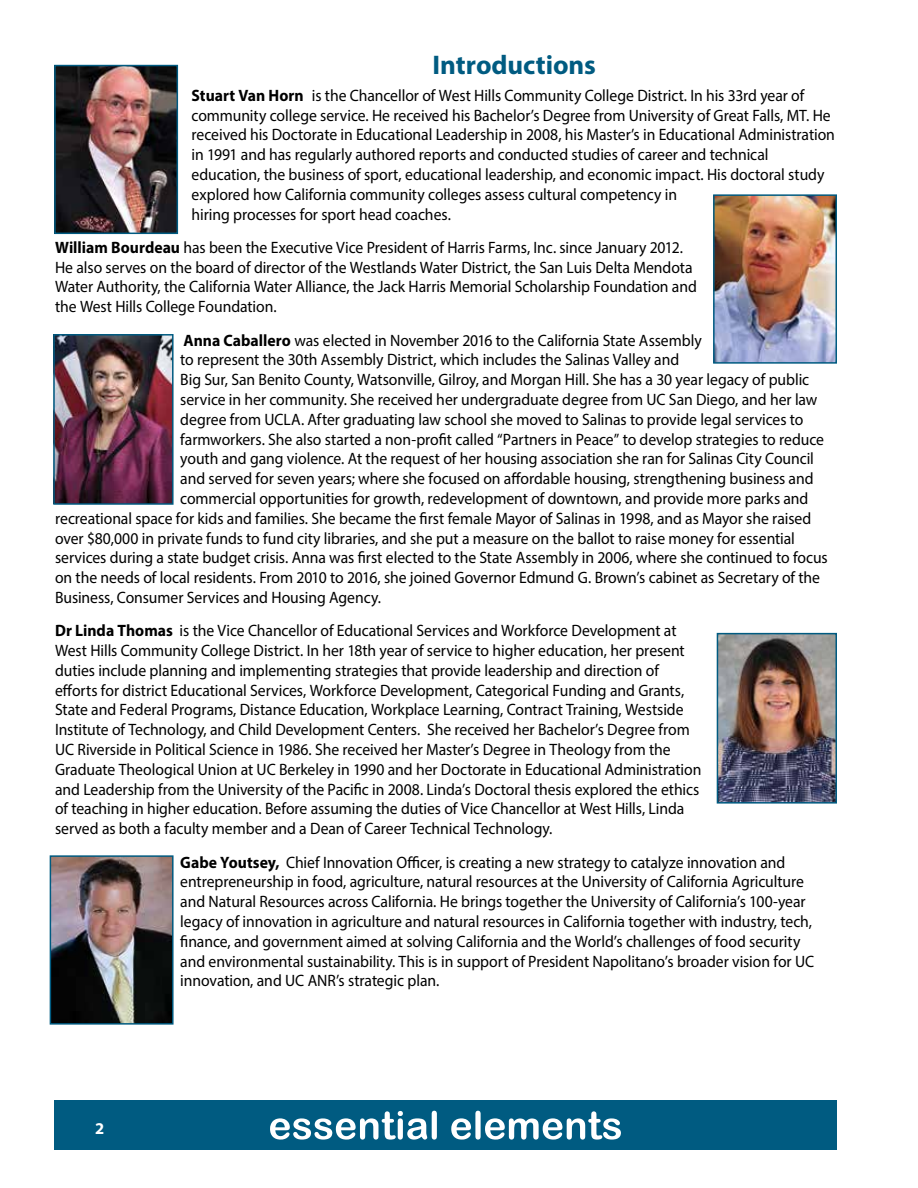
<style>
.page{position:relative;width:918px;height:1188px;background:#fff}
.page>*{position:absolute;margin:0;border:0;box-sizing:border-box;transform-origin:0 0}
.t1{font:700 27px "Myriad Pro";letter-spacing:-.005em;color:#005b81}
.t2{font:16.5px/19.8px "Myriad Pro";letter-spacing:-.005em;color:#000;scale:.95 1}
.t3{font:700 16.5px "Myriad Pro";color:#fff}
.s1{font-weight:700}
</style>
<div class="page">
<div style="left:54px;top:1101px;width:783px;height:49px;background:#005b81"></div>
<svg style="left:270px;top:1111px;width:167px;height:29px"></svg>
<svg style="left:451px;top:1111px;width:170px;height:29px"></svg>
<img style="left:716px;top:197px;width:118px;height:164px">
<div style="left:713px;top:194px;width:124px;height:170px;border:2px solid #005b81"></div>
<img style="left:57px;top:68px;width:118px;height:163px">
<div style="left:54px;top:65px;width:124px;height:169px;border:2px solid #005b81"></div>
<img style="left:56px;top:337px;width:115px;height:165px">
<div style="left:53px;top:334px;width:121px;height:171px;border:2px solid #005b81"></div>
<img style="left:720px;top:636px;width:114px;height:165px">
<div style="left:717px;top:633px;width:120px;height:171px;border:2px solid #005b81"></div>
<img style="left:53px;top:858px;width:118px;height:164px">
<div style="left:50px;top:855px;width:124px;height:170px;border:2px solid #005b81"></div>
<h1 class="t1" style="left:433px;top:48px;width:165px">Introductions</h1>
<p class="t2" style="left:192px;top:85px;width:679px"><span class="s1">Stuart Van Horn</span> is the Chancellor of West Hills Community College District. In his 33rd year of community college service. He received his Bachelor’s Degree from University of Great Falls, MT. He received his Doctorate in Educational Leadership in 2008, his Master’s in Educational Administration in 1991 and has regularly authored reports and conducted studies of career and technical education, the business of sport, educational leadership, and economic impact. His doctoral study explored how California community colleges assess cultural competency in<br>hiring processes for sport head coaches.</p>
<p class="t2" style="left:55px;top:237px;width:677px"><span class="s1">William Bourdeau</span> has been the Executive Vice President of Harris Farms, Inc. since January 2012.<br>He also serves on the board of director of the Westlands Water District, the San Luis Delta Mendota Water Authority, the California Water Alliance, the Jack Harris Memorial Scholarship Foundation and the West Hills College Foundation.</p>
<p class="t2" style="left:184px;top:330px;width:547px"><span class="s1">Anna Caballero</span> was elected in November 2016 to the California State Assembly</p>
<p class="t2" style="left:180px;top:350px;width:527px">to represent the 30th Assembly District, which includes the Salinas Valley and</p>
<p class="t2" style="left:180px;top:370px;width:664px">Big Sur, San Benito County, Watsonville, Gilroy, and Morgan Hill. She has a 30 year legacy of public</p>
<p class="t2" style="left:180px;top:389px;width:672px">service in her community. She received her undergraduate degree from UC San Diego, and her law</p>
<p class="t2" style="left:180px;top:409px;width:658px">degree from UCLA. After graduating law school she moved to Salinas to provide legal services to</p>
<p class="t2" style="left:180px;top:429px;width:679px">farmworkers. She also started a non-profit called “Partners in Peace” to develop strategies to reduce</p>
<p class="t2" style="left:180px;top:449px;width:668px">youth and gang violence. At the request of her housing association she ran for Salinas City Council</p>
<p class="t2" style="left:180px;top:469px;width:668px">and served for seven years; where she focused on affordable housing, strengthening business and</p>
<p class="t2" style="left:180px;top:488px;width:663px">commercial opportunities for growth, redevelopment of downtown, and provide more parks and</p>
<p class="t2" style="left:55px;top:508px;width:798px">recreational space for kids and families. She became the first female Mayor of Salinas in 1998, and as Mayor she raised</p>
<p class="t2" style="left:55px;top:528px;width:780px">over $80,000 in private funds to fund city libraries, and she put a measure on the ballot to raise money for essential</p>
<p class="t2" style="left:55px;top:548px;width:815px">services during a state budget crisis. Anna was first elected to the State Assembly in 2006, where she continued to focus</p>
<p class="t2" style="left:55px;top:568px;width:807px">on the needs of local residents. From 2010 to 2016, she joined Governor Edmund G. Brown’s cabinet as Secretary of the</p>
<p class="t2" style="left:55px;top:587px;width:345px">Business, Consumer Services and Housing Agency.</p>
<p class="t2" style="left:55px;top:621px;width:682px"><span class="s1">Dr Linda Thomas</span> is the Vice Chancellor of Educational Services and Workforce Development at West Hills Community College District. In her 18th year of service to higher education, her present duties include planning and implementing strategies that provide leadership and direction of efforts for district Educational Services, Workforce Development, Categorical Funding and Grants, State and Federal Programs, Distance Education, Workplace Learning, Contract Training, Westside Institute of Technology, and Child Development Centers. She received her Bachelor’s Degree from UC Riverside in Political Science in 1986. She received her Master’s Degree in Theology from the Graduate Theological Union at UC Berkeley in 1990 and her Doctorate in Educational Administration and Leadership from the University of the Pacific in 2008. Linda’s Doctoral thesis explored the ethics of teaching in higher education. Before assuming the duties of Vice Chancellor at West Hills, Linda served as both a faculty member and a Dean of Career Technical Technology.</p>
<p class="t2" style="left:180px;top:852px;width:669px"><span class="s1">Gabe Youtsey,</span> Chief Innovation Officer, is creating a new strategy to catalyze innovation and entrepreneurship in food, agriculture, natural resources at the University of California Agriculture and Natural Resources across California. He brings together the University of California’s 100-year legacy of innovation in agriculture and natural resources in California together with industry, tech, finance, and government aimed at solving California and the World’s challenges of food security and environmental sustainability. This is in support of President Napolitano’s broader vision for UC innovation, and UC ANR’s strategic plan.</p>
<p class="t3" style="left:95px;top:1118px;width:11px">2</p>
</div>
